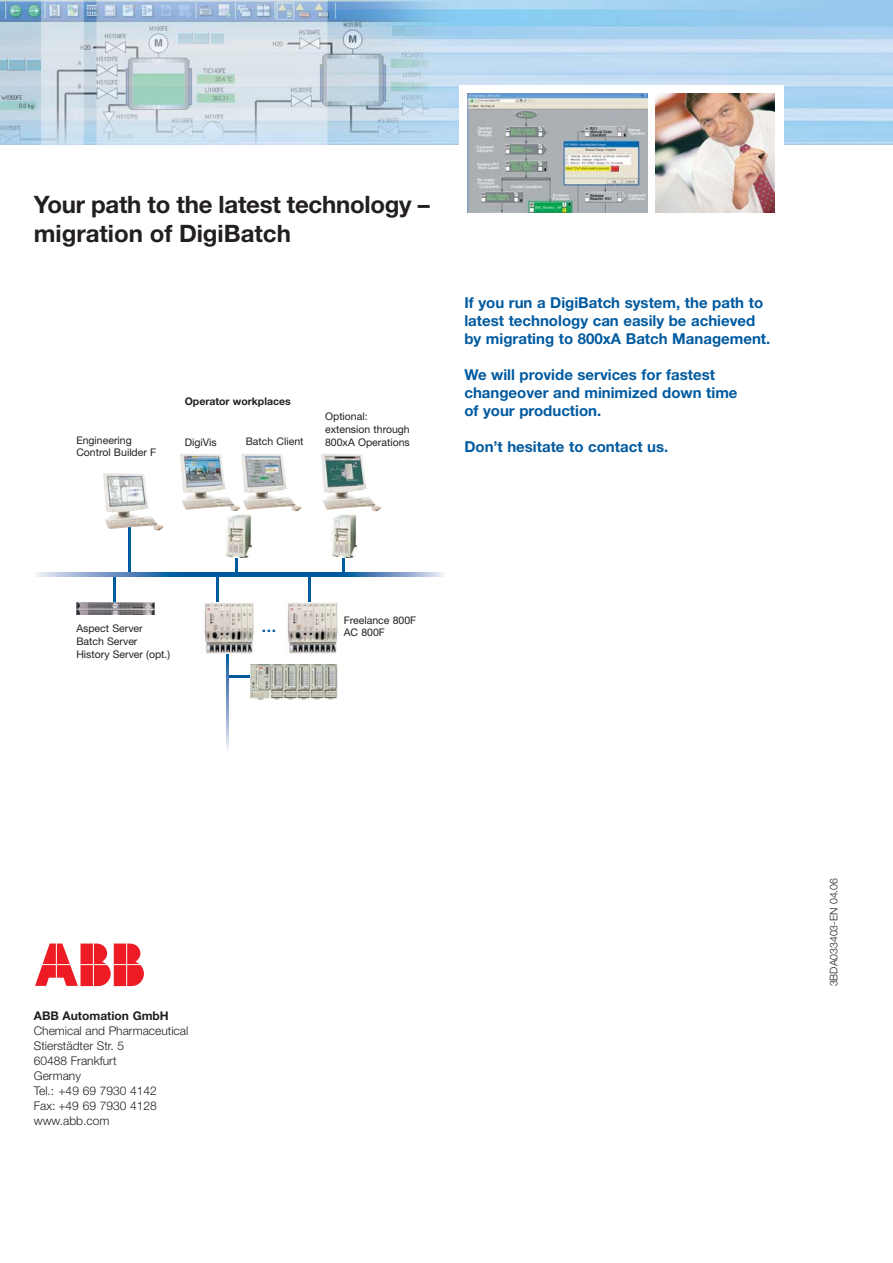
<style>
.page{position:relative;width:893px;height:1263px;background:#fff}
.page>*{position:absolute;margin:0;border:0;box-sizing:border-box;transform-origin:0 0}
.t1{font:700 24px/28.8px "Helvetica Neue";letter-spacing:-.01em;color:#231f20}
.t2{font:700 15px/18px "Helvetica Neue";color:#005aa0}
.t3{font:300 12px/15px "Helvetica Neue";color:#231f20}
.t4{font:700 12px "Helvetica Neue";color:#231f20}
.t5{font:10.5px/12.6px "Helvetica Neue";color:#231f20}
.t6{font:300 10.5px "Helvetica Neue";color:#231f20}
.t7{font:700 10.5px "Helvetica Neue";color:#231f20}
</style>
<div class="page">
<img style="left:0;top:0;width:893px;height:145px">
<svg style="left:35px;top:944px;width:109px;height:42px"></svg>
<hr style="left:56px;top:943px;width:1px;height:35px;background:#fff">
<hr style="left:93px;top:943px;width:1px;height:44px;background:#fff">
<hr style="left:126px;top:943px;width:1px;height:44px;background:#fff">
<hr style="left:41px;top:964px;width:100px;height:1px;background:#fff">
<div style="left:459px;top:85px;width:324px;height:119px;background:#fff"></div>
<img style="left:656px;top:94px;width:119px;height:119px">
<img style="left:468px;top:94px;width:179px;height:119px">
<hr style="left:129px;top:524px;width:2px;height:49px;background:#005aa0">
<hr style="left:236px;top:516px;width:2px;height:57px;background:#005aa0">
<hr style="left:308px;top:573px;width:2px;height:57px;background:#005aa0">
<hr style="left:216px;top:573px;width:2px;height:57px;background:#005aa0">
<hr style="left:228px;top:676px;width:85px;height:2px;background:#005aa0">
<hr style="left:114px;top:573px;width:2px;height:34px;background:#005aa0">
<svg style="left:226px;top:653px;width:3px;height:97px"></svg>
<hr style="left:342px;top:517px;width:2px;height:56px;background:#005aa0">
<img style="left:103px;top:473px;width:60px;height:58px">
<img style="left:180px;top:454px;width:122px;height:57px">
<img style="left:321px;top:454px;width:60px;height:57px">
<img style="left:204px;top:602px;width:50px;height:51px">
<img style="left:77px;top:602px;width:77px;height:6px">
<img style="left:77px;top:610px;width:77px;height:5px">
<img style="left:287px;top:602px;width:51px;height:51px">
<img style="left:226px;top:515px;width:25px;height:43px">
<img style="left:331px;top:515px;width:26px;height:43px">
<img style="left:251px;top:664px;width:87px;height:36px">
<svg style="left:36px;top:572px;width:143px;height:4px"></svg>
<hr style="left:179px;top:572px;width:266px;height:4px;background:#005aa0">
<svg style="left:353px;top:572px;width:92px;height:4px"></svg>
<h1 class="t1" style="left:34px;top:192px;width:397px">Your path to the latest technology – migration of DigiBatch</h1>
<p class="t7" style="left:185px;top:398px;width:108px">Operator workplaces</p>
<p class="t5" style="left:246px;top:436px;width:59px">Batch Client</p>
<p class="t5" style="left:76px;top:435px;width:81px">Engineering<br>Control Builder F</p>
<p class="t5" style="left:185px;top:437px;width:33px">DigiVis</p>
<p class="t5" style="left:325px;top:411px;width:86px">Optional: extension through<br>800xA Operations</p>
<p class="t2" style="left:464px;top:295px;width:307px">If you run a DigiBatch system, the path to latest technology can easily be achieved by migrating to 800xA Batch Management.</p>
<p class="t2" style="left:464px;top:367px;width:275px">We will provide services for fastest changeover and minimized down time of your production.</p>
<p class="t2" style="left:464px;top:439px;width:205px">Don’t hesitate to contact us.</p>
<p class="t5" style="left:76px;top:623px;width:68px">Aspect Server</p>
<p class="t2" style="left:262px;top:619px;width:16px">…</p>
<p class="t5" style="left:76px;top:636px;width:95px">Batch Server<br>History Server (opt.)</p>
<p class="t5" style="left:344px;top:615px;width:74px">Freelance 800F<br>AC 800F</p>
<p class="t4" style="left:34px;top:1011px;width:137px">ABB Automation GmbH</p>
<p class="t3" style="left:34px;top:1024px;width:156px">Chemical and Pharmaceutical<br>Stierstädter Str. 5<br>60488 Frankfurt<br>Germany<br>Tel.: +49 69 7930 4142<br>Fax: +49 69 7930 4128 www.abb.com</p>
<p class="t6" style="left:830px;top:986px;width:110px;rotate:-90deg">3BDA033403-EN 04.06</p>
</div>
